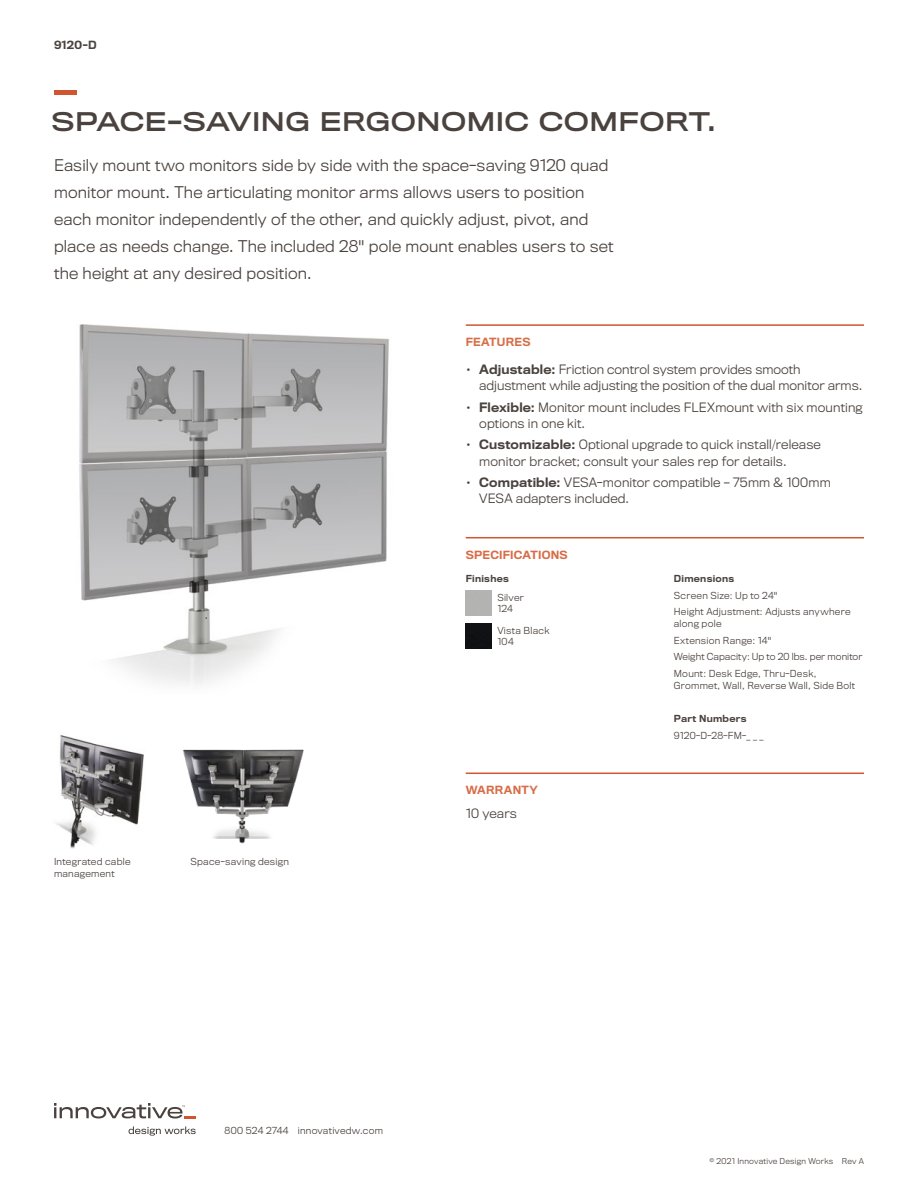
<style>
.page{position:relative;width:918px;height:1188px;background:#fff}
.page>*{position:absolute;margin:0;border:0;box-sizing:border-box;transform-origin:0 0}
.Intro_Header{font:24px "Titling Gothic FB Wide Standard";letter-spacing:.005em;color:#4a423e}
.Description_-_Main{font:300 15px/27px "Titling Gothic FB";letter-spacing:.015em;color:#4a423e}
.Body_-_Features{font:300 12px/16.5px "Titling Gothic FB";letter-spacing:.01em;color:#4a423e}
.Body_-_Warranty{font:300 12px "Titling Gothic FB";letter-spacing:.01em;color:#4a423e}
.Subhead{font:500 10.5px "Titling Gothic FB";letter-spacing:.02em;color:#d76d48}
.Product_Name_-_Small{font:500 10.5px "Titling Gothic FB";color:#4a423e}
.Body_-_Specification{font:300 9px/12px "Titling Gothic FB";letter-spacing:.03em;color:#4a423e}
.Body_-_Specification-2{font:300 9px "Titling Gothic FB";letter-spacing:.01em;color:#4a423e}
.Body_-_Specification-3{font:500 9px "Titling Gothic FB";letter-spacing:.035em;color:#4a423e}
.Contact_Info{font:300 9px "Titling Gothic FB";letter-spacing:.03em;color:#4a423e}
.Finishes{font:300 9px "Titling Gothic FB";letter-spacing:.015em;color:#4a423e}
.Copyright{font:300 7.5px "Titling Gothic FB";letter-spacing:.03em;color:#4a423e}
.s1{font-weight:500}
</style>
<div class="page">
<svg style="left:129px;top:1126px;width:67px;height:10px"></svg>
<svg style="left:54px;top:1103px;width:142px;height:16px"></svg>
<hr style="left:54px;top:91px;width:22px;height:4px;background:#d05530">
<hr style="left:466px;top:324px;width:398px;height:2px;background:#d05530">
<hr style="left:466px;top:537px;width:398px;height:1px;background:#d05530">
<img style="left:466px;top:624px;width:25px;height:24px">
<hr style="left:466px;top:773px;width:398px;height:1px;background:#d05530">
<img style="left:183px;top:749px;width:121px;height:95px">
<img style="left:56px;top:735px;width:88px;height:114px">
<img style="left:79px;top:324px;width:311px;height:361px">
<p class="Product_Name_-_Small" style="left:54px;top:38px;width:44px">9120-D</p>
<p class="Intro_Header" style="left:51px;top:107px;width:667px">SPACE-SAVING ERGONOMIC COMFORT.</p>
<p class="Description_-_Main" style="left:54px;top:152px;width:561px">Easily mount two monitors side by side with the space-saving 9120 quad monitor mount. The articulating monitor arms allows users to position each monitor independently of the other, and quickly adjust, pivot, and place as needs change. The included 28" pole mount enables users to set the height at any desired position.</p>
<p class="Subhead" style="left:466px;top:336px;width:66px">FEATURES</p>
<p class="Body_-_Features" style="left:479px;top:361px;width:385px;text-indent:-14px"><span class="s1">• Adjustable:</span> Friction control system provides smooth adjustment while adjusting the position of the dual monitor arms.</p>
<p class="Body_-_Features" style="left:479px;top:399px;width:385px;text-indent:-14px"><span class="s1">• Flexible:</span> Monitor mount includes FLEXmount with six mounting options in one kit.</p>
<p class="Body_-_Features" style="left:479px;top:436px;width:343px;text-indent:-14px"><span class="s1">• Customizable:</span> Optional upgrade to quick install/release monitor bracket; consult your sales rep for details.</p>
<p class="Body_-_Features" style="left:479px;top:474px;width:353px;text-indent:-14px"><span class="s1">• Compatible:</span> VESA-monitor compatible – 75mm &amp; 100mm<br>VESA adapters included.</p>
<p class="Body_-_Specification" style="left:54px;top:855px;width:78px">Integrated cable</p>
<p class="Body_-_Specification" style="left:190px;top:855px;width:100px">Space-saving design</p>
<p class="Body_-_Specification" style="left:54px;top:867px;width:62px">management</p>
<p class="Subhead" style="left:466px;top:548px;width:104px">SPECIFICATIONS</p>
<p class="Body_-_Specification-3" style="left:466px;top:573px;width:45px">Finishes</p>
<p class="Body_-_Specification" style="left:497px;top:592px;width:28px">Silver</p>
<p class="Finishes" style="left:497px;top:603px;width:17px">124</p>
<p class="Body_-_Specification" style="left:497px;top:625px;width:54px">Vista Black</p>
<p class="Finishes" style="left:497px;top:636px;width:18px">104</p>
<p class="Subhead" style="left:466px;top:784px;width:74px">WARRANTY</p>
<p class="Body_-_Warranty" style="left:466px;top:806px;width:53px">10 years</p>
<p class="Contact_Info" style="left:225px;top:1125px;width:160px">800 524 2744 innovativedw.com</p>
<p class="Body_-_Specification-3" style="left:674px;top:573px;width:62px">Dimensions</p>
<p class="Body_-_Specification" style="left:674px;top:589px;width:105px">Screen Size: Up to 24"</p>
<p class="Body_-_Specification" style="left:674px;top:606px;width:178px">Height Adjustment: Adjusts anywhere along pole</p>
<p class="Body_-_Specification" style="left:674px;top:634px;width:99px">Extension Range: 14"</p>
<p class="Body_-_Specification-2" style="left:674px;top:652px;width:190px">Weight Capacity: Up to 20 lbs. per monitor</p>
<p class="Body_-_Specification" style="left:674px;top:668px;width:183px">Mount: Desk Edge, Thru-Desk,<br>Grommet, Wall, Reverse Wall, Side Bolt</p>
<p class="Body_-_Specification-3" style="left:674px;top:713px;width:74px">Part Numbers</p>
<p class="Body_-_Specification" style="left:674px;top:729px;width:91px">9120-D-28-FM-_ _ _</p>
<p class="Copyright" style="left:710px;top:1157px;width:156px">© 2021 Innovative Design Works Rev A</p>
</div>
